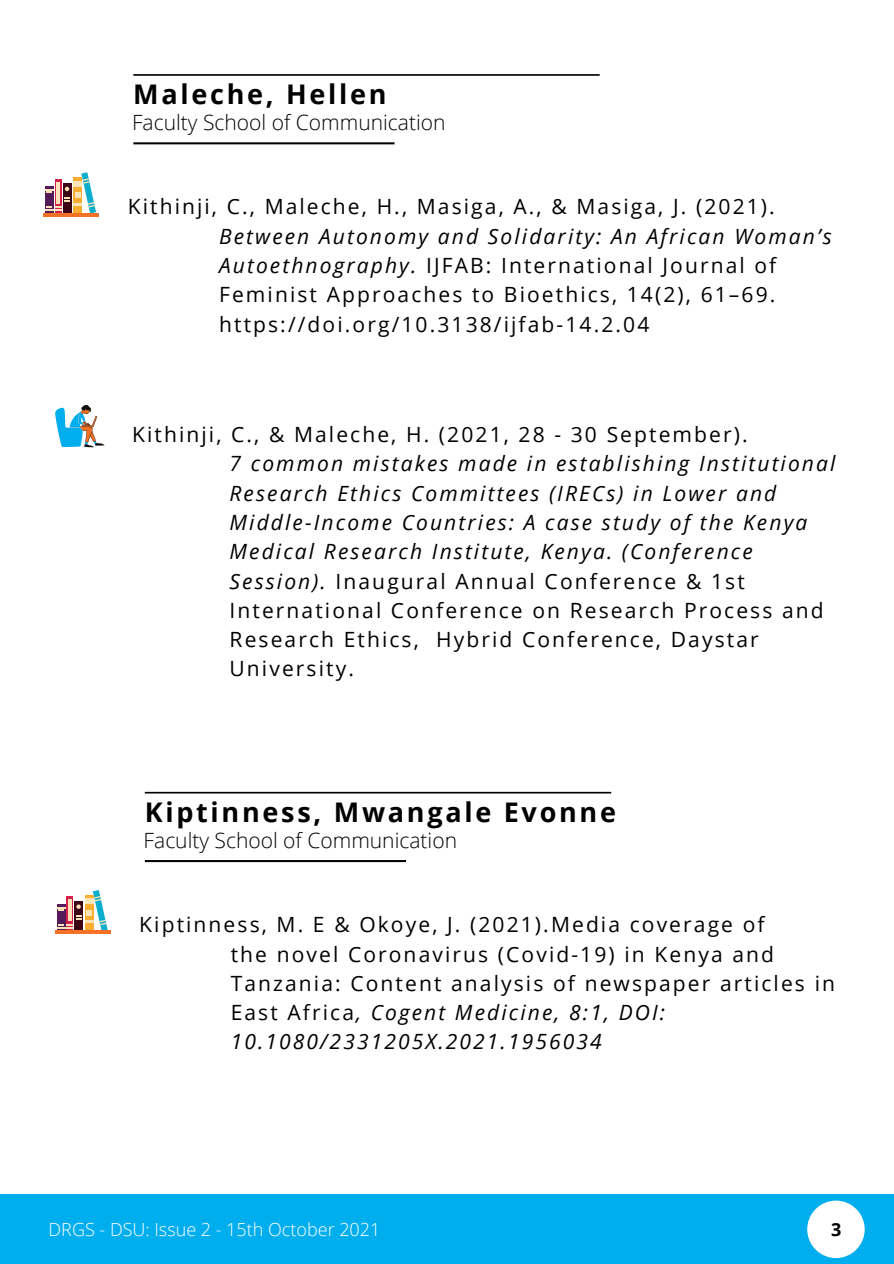
<style>
.page{position:relative;width:894px;height:1264px;background:#fff}
.page>*{position:absolute;margin:0;border:0;box-sizing:border-box;transform-origin:0 0}
.t1{font:700 27px "Open Sans";letter-spacing:.1em;color:#000}
.t2{font:21px/29.2px "Open Sans";letter-spacing:.1em;color:#000}
.t3{font:italic 21px/29.2px "Open Sans";letter-spacing:.1em;color:#000}
.t4{font:300 21px "Open Sans";color:#000}
.t5{font:300 18px "Open Sans";color:#fff}
.t6{font:700 18px "Open Sans";color:#000}
.s1{font-style:italic}
.s2{font-style:normal}
</style>
<div class="page">
<svg style="left:45px;top:172px;width:51px;height:41px"></svg>
<hr style="left:43px;top:213px;width:56px;height:3px;background:#f47126">
<div style="left:0;top:1194px;width:893px;height:69px;background:#00aeee"></div>
<div style="left:807px;top:1200px;width:57px;height:57px;background:#fff;border-radius:50%"></div>
<svg style="left:133px;top:74px;width:466px;height:2px"></svg>
<svg style="left:133px;top:142px;width:261px;height:2px"></svg>
<svg style="left:55px;top:405px;width:49px;height:42px"></svg>
<svg style="left:57px;top:890px;width:51px;height:40px"></svg>
<hr style="left:55px;top:930px;width:55px;height:3px;background:#f47126">
<svg style="left:145px;top:791px;width:466px;height:2px"></svg>
<svg style="left:145px;top:860px;width:261px;height:2px"></svg>
<p class="t1" style="left:133px;top:75px;width:255px">Maleche, Hellen</p>
<p class="t4" style="left:132px;top:108px;width:315px">Faculty School of Communication</p>
<p class="t2" style="left:128px;top:192px;width:648px">Kithinji, C., Maleche, H., Masiga, A., &amp; Masiga, J. (2021).</p>
<p class="t2" style="left:219px;top:221px;width:614px"><span class="s1">Between Autonomy and Solidarity: An African Woman’s Autoethnography.</span> IJFAB: International Journal of Feminist Approaches to Bioethics, 14(2), 61–69. https://doi.org/10.3138/ijfab-14.2.04</p>
<p class="t2" style="left:132px;top:419px;width:617px">Kithinji, C., &amp; Maleche, H. (2021, 28 - 30 September).</p>
<p class="t3" style="left:229px;top:448px;width:607px">7 common mistakes made in establishing Institutional Research Ethics Committees (IRECs) in Lower and Middle-Income Countries: A case study of the Kenya Medical Research Institute, Kenya. (Conference Session). <span class="s2">Inaugural Annual Conference &amp; 1st International Conference on Research Process and Research Ethics, Hybrid Conference, Daystar University.</span></p>
<p class="t1" style="left:145px;top:792px;width:472px">Kiptinness, Mwangale Evonne</p>
<p class="t4" style="left:144px;top:825px;width:315px">Faculty School of Communication</p>
<p class="t2" style="left:139px;top:909px;width:626px">Kiptinness, M. E &amp; Okoye, J. (2021).Media coverage of</p>
<p class="t2" style="left:230px;top:938px;width:605px">the novel Coronavirus (Covid-19) in Kenya and Tanzania: Content analysis of newspaper articles in East Africa<span class="s1">, Cogent Medicine, 8:1, DOI:<br>10.1080/2331205X.2021.1956034</span></p>
<p class="t5" style="left:49px;top:1216px;width:333px">DRGS - DSU: Issue 2 - 15th October 2021</p>
<p class="t6" style="left:830px;top:1216px;width:12px">3</p>
</div>
